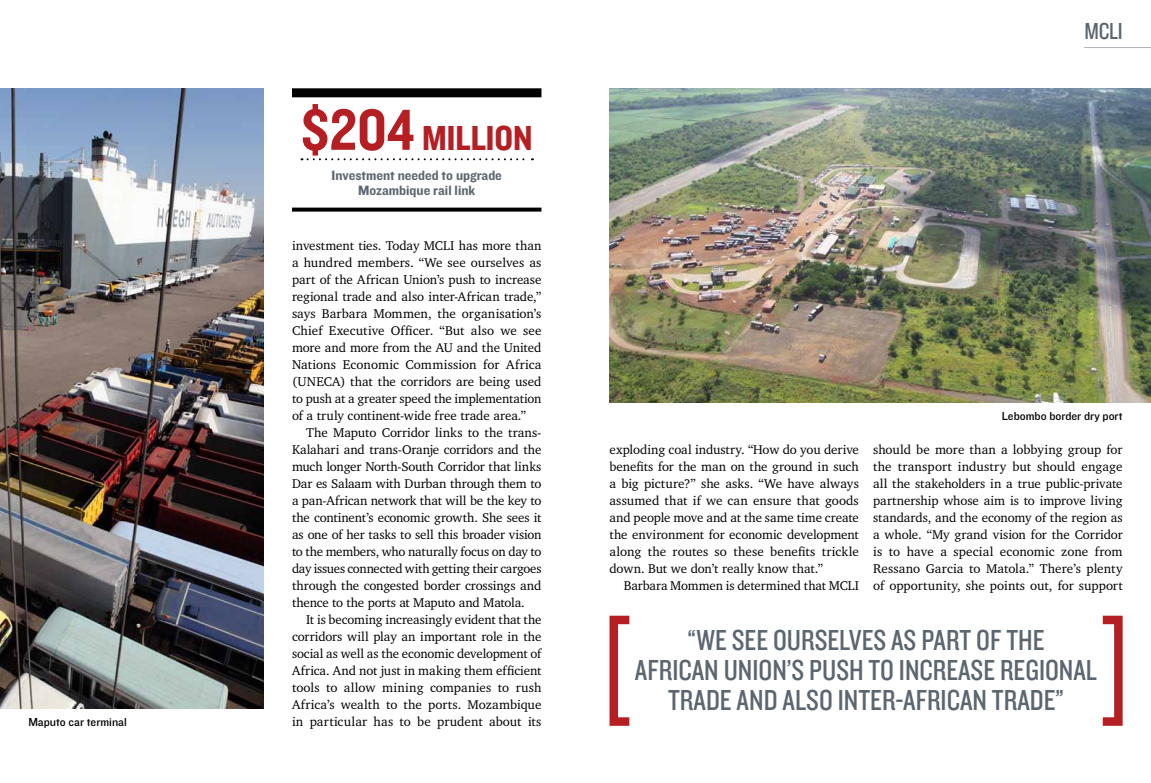
<style>
.page{position:relative;width:1151px;height:783px;background:#fff}
.page>*{position:absolute;margin:0;border:0;box-sizing:border-box;transform-origin:0 0}
.t1{font:36px "Knockout HTF50 Welterweight";color:#b51f24}
.t2{font:30px/30px "Knockout HTF29 Junior Liteweight";color:#5c6670;text-align:center}
.t3{font:24px "Knockout HTF29 Junior Liteweight";color:#5c6670}
.t4{font:14px/15px "Knockout HTF51 Middleweight";color:#5c6670;text-align:center}
.t5{font:13px/17px "Charter IT Cby BT";letter-spacing:-.005em;color:#000;text-align:justify}
.t6{font:12px "Knockout HTF31 Junior Middlewt";color:#000}
.s1{font-size:60px}
</style>
<div class="page">
<img style="left:0;top:88px;width:264px;height:620px">
<svg style="left:609px;top:615px;width:20px;height:110px"></svg>
<svg style="left:1103px;top:615px;width:20px;height:110px"></svg>
<img style="left:609px;top:88px;width:542px;height:314px">
<hr style="left:1084px;top:47px;width:67px;height:1px;background:#adb3b8">
<div style="left:292px;top:88px;width:249px;height:9px;background:#000"></div>
<svg style="left:308px;top:158px;width:225px;height:2px"></svg>
<svg style="left:292px;top:207px;width:249px;height:4px"></svg>
<h1 class="t1" style="left:301px;top:119px;width:234px"><span class="s1">$204</span> MILLION</h1>
<p class="t4" style="left:332px;top:168px;width:172px">Investment needed to upgrade<br>Mozambique rail link</p>
<p class="t5" style="left:292px;top:236px;width:251px">investment ties. Today MCLI has more than a hundred members. “We see ourselves as part of the African Union’s push to increase regional trade and also inter-African trade,” says Barbara Mommen, the organisation’s Chief Executive Officer. “But also we see more and more from the AU and the United Nations Economic Commission for Africa (UNECA) that the corridors are being used to push at a greater speed the implementation of a truly continent-wide free trade area.”</p>
<p class="t5" style="left:292px;top:423px;width:251px;text-indent:14px">The Maputo Corridor links to the trans-Kalahari and trans-Oranje corridors and the much longer North-South Corridor that links Dar es Salaam with Durban through them to a pan-African network that will be the key to the continent’s economic growth. She sees it as one of her tasks to sell this broader vision to the members, who naturally focus on day to day issues connected with getting their cargoes through the congested border crossings and thence to the ports at Maputo and Matola.</p>
<p class="t5" style="left:292px;top:610px;width:251px;text-indent:14px">It is becoming increasingly evident that the corridors will play an important role in the social as well as the economic development of Africa. And not just in making them efficient tools to allow mining companies to rush Africa’s wealth to the ports. Mozambique</p>
<p class="t6" style="left:28px;top:715px;width:100px">Maputo car terminal</p>
<p class="t5" style="left:292px;top:712px;width:251px">in particular has to be prudent about its</p>
<h3 class="t3" style="left:1084px;top:18px;width:40px">MCLI</h3>
<p class="t5" style="left:609px;top:440px;width:251px">exploding coal industry. “How do you derive benefits for the man on the ground in such a big picture?” she asks. “We have always assumed that if we can ensure that goods and people move and at the same time create the environment for economic development along the routes so these benefits trickle down. But we don’t really know that.”</p>
<p class="t5" style="left:624px;top:576px;width:237px">Barbara Mommen is determined that MCLI</p>
<p class="t6" style="left:1002px;top:409px;width:122px">Lebombo border dry port</p>
<p class="t5" style="left:873px;top:440px;width:251px">should be more than a lobbying group for the transport industry but should engage all the stakeholders in a true public-private partnership whose aim is to improve living standards, and the economy of the region as a whole. “My grand vision for the Corridor is to have a special economic zone from Ressano Garcia to Matola.” There’s plenty of opportunity, she points out, for support</p>
<h2 class="t2" style="left:635px;top:626px;width:462px">“WE SEE OURSELVES AS PART OF THE<br>AFRICAN UNION’S PUSH TO INCREASE REGIONAL<br>TRADE AND ALSO INTER-AFRICAN TRADE”</h2>
</div>
